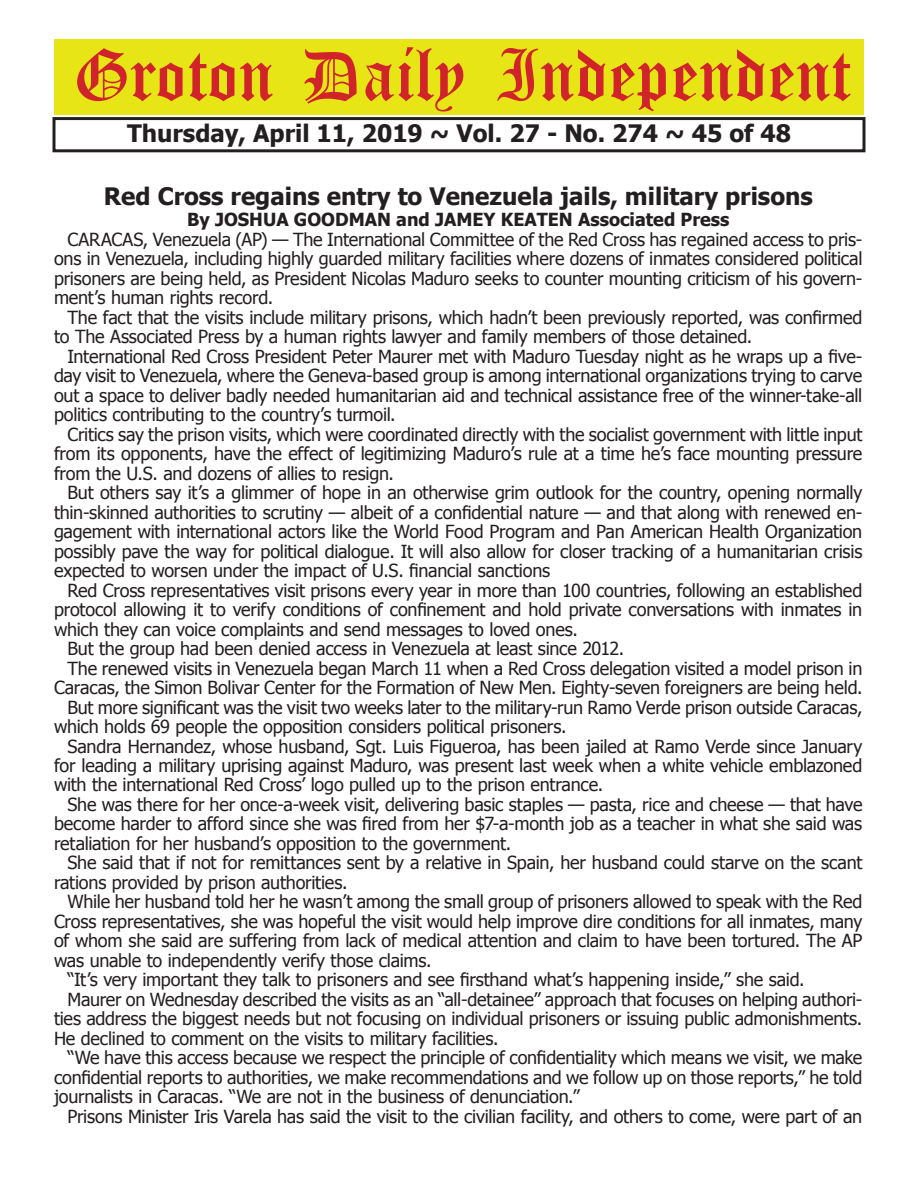
<style>
.page{position:relative;width:918px;height:1188px;background:#fff}
.page>*{position:absolute;margin:0;border:0;box-sizing:border-box;transform-origin:0 0}
.t1{font:54px "Old English Five";color:#d1232a}
.t2{font:700 24px "Tahoma";color:#231f20}
.t3{font:18px/19.5px "Tahoma";letter-spacing:-.01em;color:#231f20;text-align:justify}
.t4{font:700 18px "Tahoma";color:#231f20}
</style>
<div class="page">
<div style="left:52px;top:117px;width:814px;height:35px;border:3px solid #231f20"></div>
<div style="left:54px;top:40px;width:810px;height:75px;background:#e7e515"></div>
<h1 class="t1" style="left:73px;top:50px;width:779px">Groton Daily Independent</h1>
<h2 class="t2" style="left:127px;top:116px;width:665px">Thursday, April 11, 2019 ~ Vol. 27 - No. 274 ~ 45 of 48</h2>
<h2 class="t2" style="left:104px;top:179px;width:711px">Red Cross regains entry to Venezuela jails, military prisons</h2>
<p class="t4" style="left:187px;top:207px;width:544px">By JOSHUA GOODMAN and JAMEY KEATEN Associated Press</p>
<p class="t3" style="left:54px;top:229px;width:810px;text-indent:13px">CARACAS, Venezuela (AP) — The International Committee of the Red Cross has regained access to pris&shy;ons in Venezuela, including highly guarded military facilities where dozens of inmates considered political prisoners are being held, as President Nicolas Maduro seeks to counter mounting criticism of his govern&shy;ment’s human rights record.</p>
<p class="t3" style="left:54px;top:307px;width:810px;text-indent:14px">The fact that the visits include military prisons, which hadn’t been previously reported, was confirmed to The Associated Press by a human rights lawyer and family members of those detained.</p>
<p class="t3" style="left:54px;top:346px;width:810px;text-indent:14px">International Red Cross President Peter Maurer met with Maduro Tuesday night as he wraps up a five&shy;day visit to Venezuela, where the Geneva-based group is among international organizations trying to carve out a space to deliver badly needed humanitarian aid and technical assistance free of the winner-take-all politics contributing to the country’s turmoil.</p>
<p class="t3" style="left:54px;top:423px;width:810px;text-indent:14px">Critics say the prison visits, which were coordinated directly with the socialist government with little input from its opponents, have the effect of legitimizing Maduro’s rule at a time he’s face mounting pressure from the U.S. and dozens of allies to resign.</p>
<p class="t3" style="left:54px;top:482px;width:810px;text-indent:14px">But others say it’s a glimmer of hope in an otherwise grim outlook for the country, opening normally thin-skinned authorities to scrutiny — albeit of a confidential nature — and that along with renewed en&shy;gagement with international actors like the World Food Program and Pan American Health Organization possibly pave the way for political dialogue. It will also allow for closer tracking of a humanitarian crisis expected to worsen under the impact of U.S. financial sanctions</p>
<p class="t3" style="left:68px;top:579px;width:796px">Red Cross representatives visit prisons every year in more than 100 countries, following an established</p>
<p class="t3" style="left:54px;top:599px;width:810px">protocol allowing it to verify conditions of confinement and hold private conversations with inmates in</p>
<p class="t3" style="left:54px;top:618px;width:525px">which they can voice complaints and send messages to loved ones.</p>
<p class="t3" style="left:68px;top:638px;width:558px">But the group had been denied access in Venezuela at least since 2012.</p>
<p class="t3" style="left:68px;top:657px;width:796px">The renewed visits in Venezuela began March 11 when a Red Cross delegation visited a model prison in</p>
<p class="t3" style="left:54px;top:677px;width:810px">Caracas, the Simon Bolivar Center for the Formation of New Men. Eighty-seven foreigners are being held.</p>
<p class="t3" style="left:68px;top:696px;width:796px">But more significant was the visit two weeks later to the military-run Ramo Verde prison outside Caracas,</p>
<p class="t3" style="left:54px;top:716px;width:514px">which holds 69 people the opposition considers political prisoners.</p>
<p class="t3" style="left:68px;top:735px;width:796px">Sandra Hernandez, whose husband, Sgt. Luis Figueroa, has been jailed at Ramo Verde since January</p>
<p class="t3" style="left:54px;top:755px;width:810px">for leading a military uprising against Maduro, was present last week when a white vehicle emblazoned</p>
<p class="t3" style="left:54px;top:774px;width:551px">with the international Red Cross’ logo pulled up to the prison entrance.</p>
<p class="t3" style="left:68px;top:794px;width:796px">She was there for her once-a-week visit, delivering basic staples — pasta, rice and cheese — that have</p>
<p class="t3" style="left:54px;top:813px;width:810px">become harder to afford since she was fired from her $7-a-month job as a teacher in what she said was</p>
<p class="t3" style="left:54px;top:833px;width:459px">retaliation for her husband’s opposition to the government.</p>
<p class="t3" style="left:68px;top:852px;width:796px">She said that if not for remittances sent by a relative in Spain, her husband could starve on the scant</p>
<p class="t3" style="left:54px;top:872px;width:295px">rations provided by prison authorities.</p>
<p class="t3" style="left:68px;top:891px;width:796px">While her husband told her he wasn’t among the small group of prisoners allowed to speak with the Red</p>
<p class="t3" style="left:54px;top:911px;width:810px">Cross representatives, she was hopeful the visit would help improve dire conditions for all inmates, many</p>
<p class="t3" style="left:54px;top:930px;width:810px">of whom she said are suffering from lack of medical attention and claim to have been tortured. The AP</p>
<p class="t3" style="left:54px;top:950px;width:379px">was unable to independently verify those claims.</p>
<p class="t3" style="left:68px;top:969px;width:739px">“It’s very important they talk to prisoners and see firsthand what’s happening inside,” she said.</p>
<p class="t3" style="left:68px;top:989px;width:796px">Maurer on Wednesday described the visits as an “all-detainee” approach that focuses on helping authori-</p>
<p class="t3" style="left:54px;top:1008px;width:810px">ties address the biggest needs but not focusing on individual prisoners or issuing public admonishments.</p>
<p class="t3" style="left:54px;top:1028px;width:446px">He declined to comment on the visits to military facilities.</p>
<p class="t3" style="left:68px;top:1047px;width:796px">“We have this access because we respect the principle of confidentiality which means we visit, we make</p>
<p class="t3" style="left:54px;top:1067px;width:810px">confidential reports to authorities, we make recommendations and we follow up on those reports,” he told</p>
<p class="t3" style="left:54px;top:1086px;width:527px">journalists in Caracas. “We are not in the business of denunciation.”</p>
<p class="t3" style="left:68px;top:1106px;width:796px">Prisons Minister Iris Varela has said the visit to the civilian facility, and others to come, were part of an</p>
</div>
